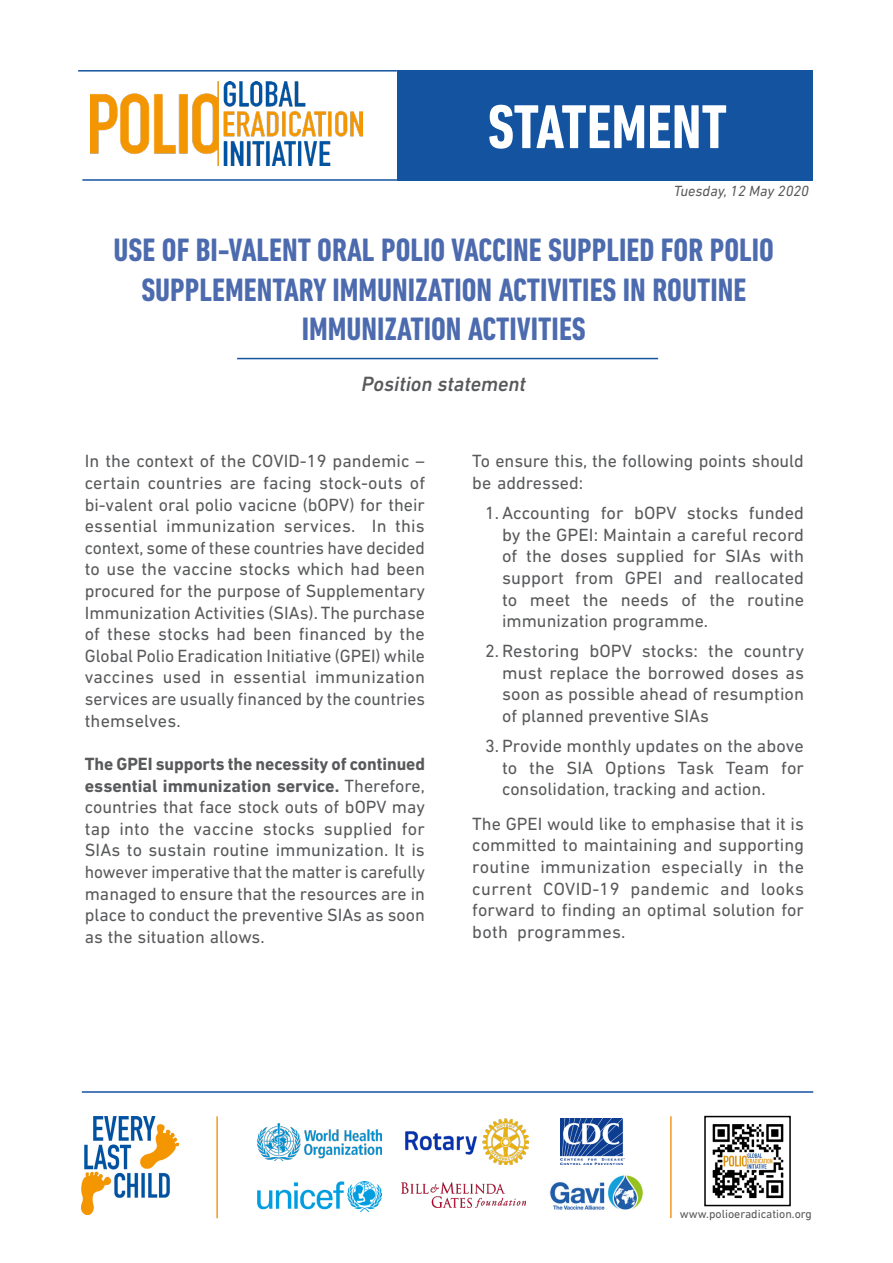
<style>
.page{position:relative;width:893px;height:1263px;background:#fff}
.page>*{position:absolute;margin:0;border:0;box-sizing:border-box;transform-origin:0 0}
.t1{font:700 condensed 63px "DIN Next LT Pro";color:#fff}
.t2{font:700 condensed 33px/39.6px "DIN Next LT Pro";color:#4c6aae;text-align:center}
.t3{font:italic 500 21px "DIN Next LT Pro";color:#58595b}
.t4{font:18px/21.6px "DIN Next LT Pro";color:#58595b;text-align:justify}
.t5{font:italic 15px "DIN Next LT Pro";color:#58595b}
.t6{font:12px "DIN Next LT Pro";color:#58595b}
.s1{font-weight:700}
</style>
<div class="page">
<div style="left:397px;top:70px;width:415px;height:111px;background:#1353a0"></div>
<img style="left:90px;top:82px;width:272px;height:83px">
<hr style="left:78px;top:70px;width:319px;height:2px;background:#1353a0">
<hr style="left:82px;top:179px;width:319px;height:2px;background:#1353a0">
<hr style="left:237px;top:358px;width:421px;height:1px;background:#1353a0">
<img style="left:712px;top:1124px;width:72px;height:75px">
<div style="left:704px;top:1116px;width:87px;height:90px;border:2px solid #000"></div>
<img style="left:82px;top:1116px;width:96px;height:98px">
<img style="left:258px;top:1123px;width:123px;height:38px">
<hr style="left:216px;top:1116px;width:2px;height:102px;background:#f3981f">
<img style="left:405px;top:1118px;width:123px;height:46px">
<img style="left:258px;top:1181px;width:123px;height:30px">
<img style="left:560px;top:1119px;width:64px;height:46px">
<img style="left:402px;top:1183px;width:123px;height:24px">
<img style="left:549px;top:1175px;width:95px;height:35px">
<hr style="left:670px;top:1116px;width:2px;height:102px;background:#f3981f">
<hr style="left:82px;top:1091px;width:731px;height:2px;background:#1353a0">
<h1 class="t1" style="left:488px;top:91px;width:241px">STATEMENT</h1>
<p class="t5" style="left:674px;top:182px;width:137px">Tuesday, 12 May 2020</p>
<h2 class="t2" style="left:114px;top:230px;width:662px">USE OF BI-VALENT ORAL POLIO VACCINE SUPPLIED FOR POLIO<br>SUPPLEMENTARY IMMUNIZATION ACTIVITIES IN ROUTINE<br>IMMUNIZATION ACTIVITIES</h2>
<p class="t3" style="left:362px;top:371px;width:166px">Position statement</p>
<p class="t4" style="left:85px;top:450px;width:342px">In the context of the COVID-19 pandemic – certain countries are facing stock-outs of bi-valent oral polio vacicne (bOPV) for their essential immunization services. In this context, some of these countries have decided to use the vaccine stocks which had been procured for the purpose of Supplementary Immunization Activities (SIAs). The purchase of these stocks had been financed by the Global Polio Eradication Initiative (GPEI) while vaccines used in essential immunization services are usually financed by the countries themselves.</p>
<p class="t4" style="left:85px;top:753px;width:342px"><span class="s1">The GPEI supports the necessity of continued essential immunization service.</span> Therefore, countries that face stock outs of bOPV may tap into the vaccine stocks supplied for SIAs to sustain routine immunization. It is however imperative that the matter is carefully managed to ensure that the resources are in place to conduct the preventive SIAs as soon as the situation allows.</p>
<p class="t4" style="left:472px;top:450px;width:333px">To ensure this, the following points should be addressed:</p>
<p class="t4" style="left:502px;top:502px;width:304px;text-indent:-17px">1. Accounting for bOPV stocks funded by the GPEI: Maintain a careful record of the doses supplied for SIAs with support from GPEI and reallocated to meet the needs of the routine immunization programme.</p>
<p class="t4" style="left:502px;top:640px;width:304px;text-indent:-17px">2. Restoring bOPV stocks: the country must replace the borrowed doses as soon as possible ahead of resumption of planned preventive SIAs</p>
<p class="t4" style="left:502px;top:735px;width:304px;text-indent:-17px">3. Provide monthly updates on the above to the SIA Options Task Team for consolidation, tracking and action.</p>
<p class="t4" style="left:472px;top:813px;width:333px">The GPEI would like to emphasise that it is committed to maintaining and supporting routine immunization especially in the current COVID-19 pandemic and looks forward to finding an optimal solution for both programmes.</p>
<p class="t6" style="left:680px;top:1207px;width:133px">www.polioeradication.org</p>
</div>
